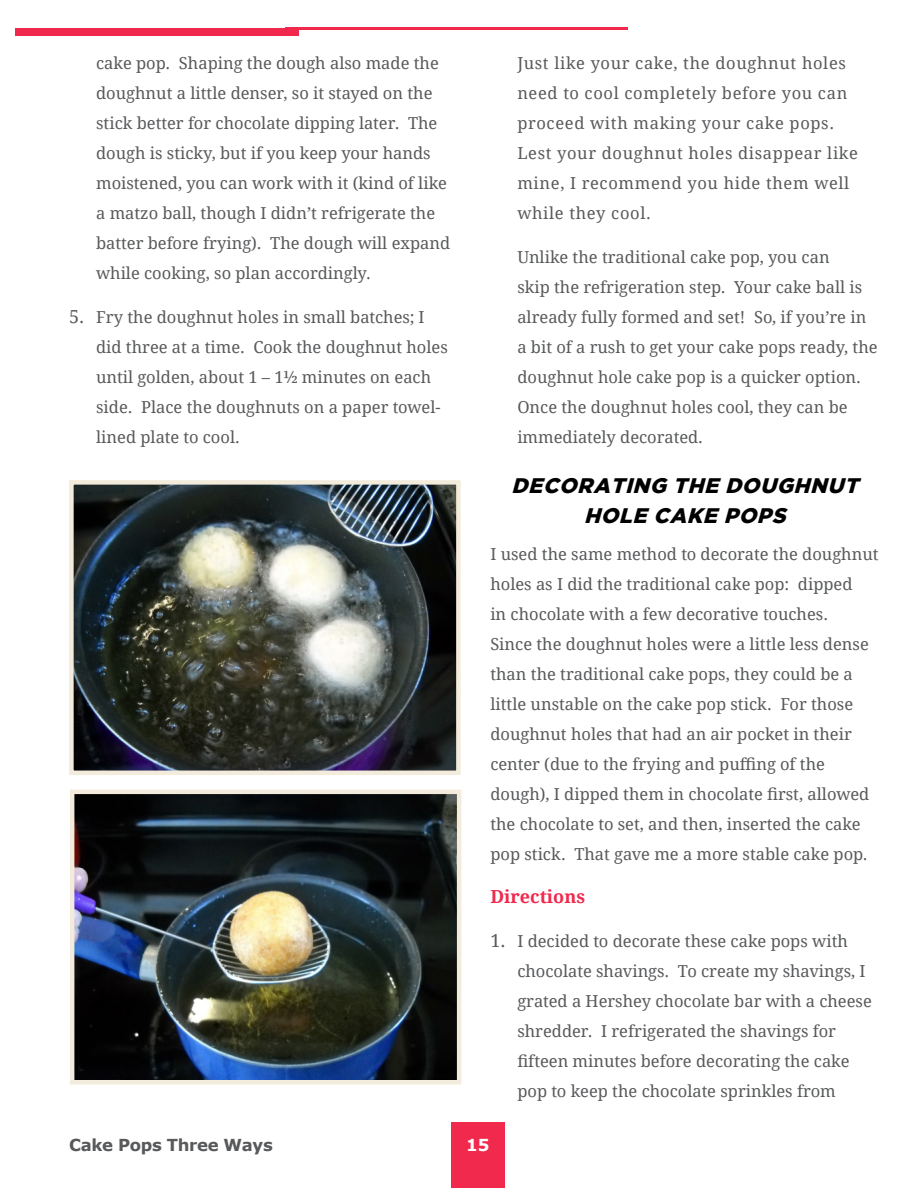
<style>
.page{position:relative;width:918px;height:1188px;background:#fff}
.page>*{position:absolute;margin:0;border:0;box-sizing:border-box;transform-origin:0 0}
.t1{font:italic 900 21px/30px "Gotham";color:#000;text-align:center}
.t2{font:700 18px "Droid Serif";color:#f1294d}
.t3{font:16.5px/30px "Droid Serif";color:#58595b}
.t4{font:16.5px/30px "Droid Serif";letter-spacing:.04em;color:#58595b}
.t5{font:700 16.5px "Verdana";letter-spacing:-.02em;color:#58595b}
.t6{font:700 16.5px "Verdana";color:#fff}
.s1{font-size:18px}
</style>
<div class="page">
<div style="left:451px;top:1122px;width:53px;height:66px;background:#f1294d"></div>
<div style="left:15px;top:28px;width:284px;height:7px;background:#f1294d"></div>
<hr style="left:285px;top:28px;width:343px;height:2px;background:#f1294d">
<img style="left:74px;top:485px;width:382px;height:285px">
<div style="left:69px;top:480px;width:392px;height:295px;border:4px solid #f3ecdc"></div>
<img style="left:75px;top:795px;width:381px;height:284px">
<div style="left:70px;top:790px;width:391px;height:294px;border:4px solid #f3ecdc"></div>
<p class="t3" style="left:96px;top:49px;width:356px">cake pop. Shaping the dough also made the doughnut a little denser, so it stayed on the stick better for chocolate dipping later. The dough is sticky, but if you keep your hands moistened, you can work with it (kind of like a matzo ball, though I didn’t refrigerate the batter before frying). The dough will expand while cooking, so plan accordingly.</p>
<p class="t3" style="left:96px;top:302px;width:353px;text-indent:-27px"><span class="s1">5.</span> Fry the doughnut holes in small batches; I did three at a time. Cook the doughnut holes until golden, about 1 – 1½ minutes on each side. Place the doughnuts on a paper towel&shy;lined plate to cool.</p>
<p class="t4" style="left:517px;top:49px;width:342px">Just like your cake, the doughnut holes need to cool completely before you can proceed with making your cake pops.<br>Lest your doughnut holes disappear like mine, I recommend you hide them well while they cool.</p>
<p class="t3" style="left:517px;top:242px;width:362px">Unlike the traditional cake pop, you can<br>skip the refrigeration step. Your cake ball is already fully formed and set! So, if you’re in a bit of a rush to get your cake pops ready, the doughnut hole cake pop is a quicker option.<br>Once the doughnut holes cool, they can be immediately decorated.</p>
<p class="t1" style="left:512px;top:470px;width:354px">DECORATING THE DOUGHNUT<br>HOLE CAKE POPS</p>
<p class="t3" style="left:490px;top:539px;width:390px">I used the same method to decorate the doughnut holes as I did the traditional cake pop: dipped<br>in chocolate with a few decorative touches.<br>Since the doughnut holes were a little less dense than the traditional cake pops, they could be a little unstable on the cake pop stick. For those doughnut holes that had an air pocket in their center (due to the frying and puffing of the dough), I dipped them in chocolate first, allowed the chocolate to set, and then, inserted the cake pop stick. That gave me a more stable cake pop.</p>
<p class="t2" style="left:490px;top:886px;width:96px">Directions</p>
<p class="t3" style="left:517px;top:926px;width:356px;text-indent:-27px"><span class="s1">1.</span> I decided to decorate these cake pops with chocolate shavings. To create my shavings, I grated a Hershey chocolate bar with a cheese shredder. I refrigerated the shavings for fifteen minutes before decorating the cake pop to keep the chocolate sprinkles from</p>
<p class="t5" style="left:69px;top:1133px;width:205px">Cake Pops Three Ways</p>
<p class="t6" style="left:466px;top:1133px;width:25px">15</p>
</div>
